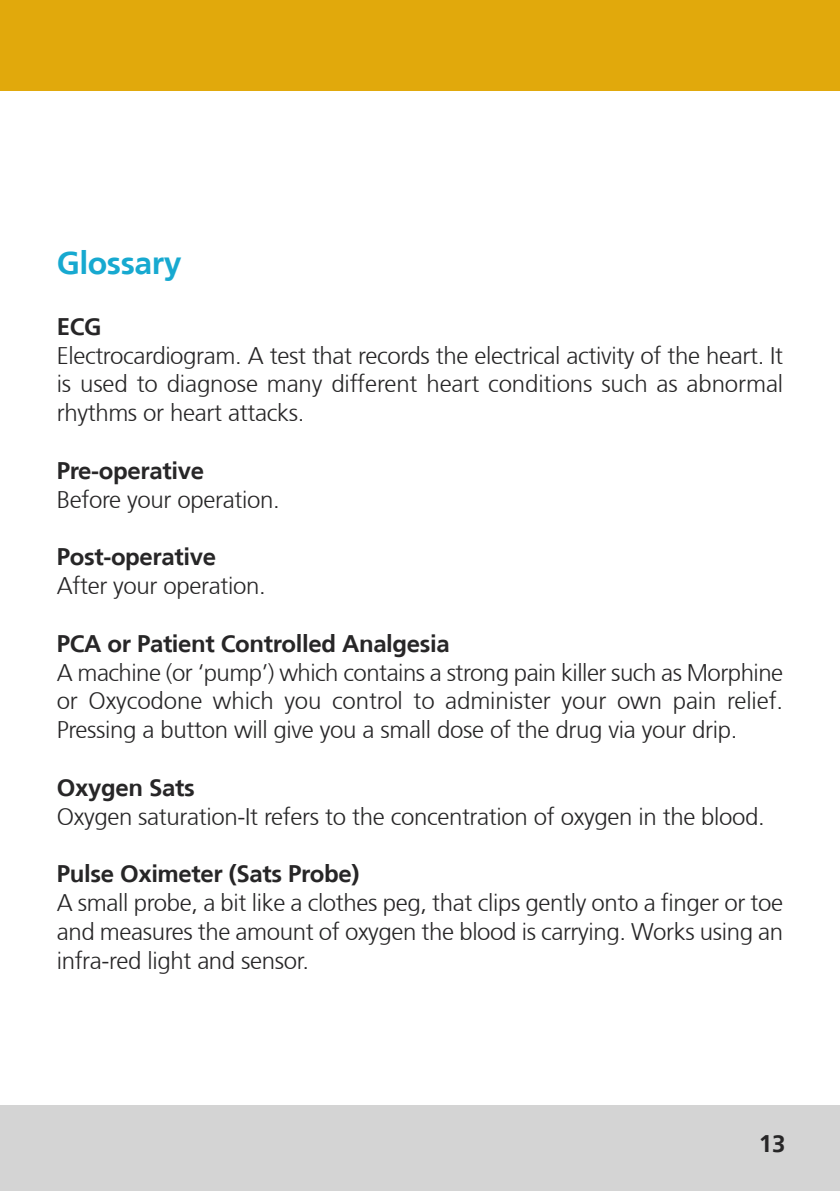
<style>
.page{position:relative;width:840px;height:1191px;background:#fff}
.page>*{position:absolute;margin:0;border:0;box-sizing:border-box;transform-origin:0 0}
.t1{font:700 32px "Frutiger 65";letter-spacing:-.015em;color:#17a9d0}
.t2{font:300 24px/28.8px "Frutiger 45";letter-spacing:-.015em;color:#272627;text-align:justify}
.t3{font:700 24px "Frutiger 65";letter-spacing:-.015em;color:#272627}
</style>
<div class="page">
<div style="left:0;top:0;width:839px;height:91px;background:#e1a90c"></div>
<div style="left:0;top:1106px;width:839px;height:85px;background:#d4d4d4"></div>
<h1 class="t1" style="left:57px;top:244px;width:126px">Glossary</h1>
<p class="t3" style="left:57px;top:312px;width:46px">ECG</p>
<p class="t2" style="left:57px;top:341px;width:727px">Electrocardiogram. A test that records the electrical activity of the heart. It is used to diagnose many different heart conditions such as abnormal rhythms or heart attacks.</p>
<p class="t3" style="left:57px;top:456px;width:149px">Pre-operative</p>
<p class="t2" style="left:57px;top:485px;width:224px">Before your operation.</p>
<p class="t3" style="left:57px;top:543px;width:161px">Post-operative</p>
<p class="t2" style="left:57px;top:572px;width:210px">After your operation.</p>
<p class="t3" style="left:57px;top:629px;width:394px">PCA or Patient Controlled Analgesia</p>
<p class="t2" style="left:57px;top:658px;width:727px">A machine (or ‘pump’) which contains a strong pain killer such as Morphine or Oxycodone which you control to administer your own pain relief.<br>Pressing a button will give you a small dose of the drug via your drip.</p>
<p class="t3" style="left:57px;top:773px;width:139px">Oxygen Sats</p>
<p class="t2" style="left:57px;top:802px;width:709px">Oxygen saturation-It refers to the concentration of oxygen in the blood.</p>
<p class="t3" style="left:57px;top:859px;width:304px">Pulse Oximeter (Sats Probe)</p>
<p class="t2" style="left:57px;top:888px;width:727px">A small probe, a bit like a clothes peg, that clips gently onto a finger or toe and measures the amount of oxygen the blood is carrying. Works using an infra-red light and sensor.</p>
<p class="t3" style="left:758px;top:1129px;width:28px">13</p>
</div>
